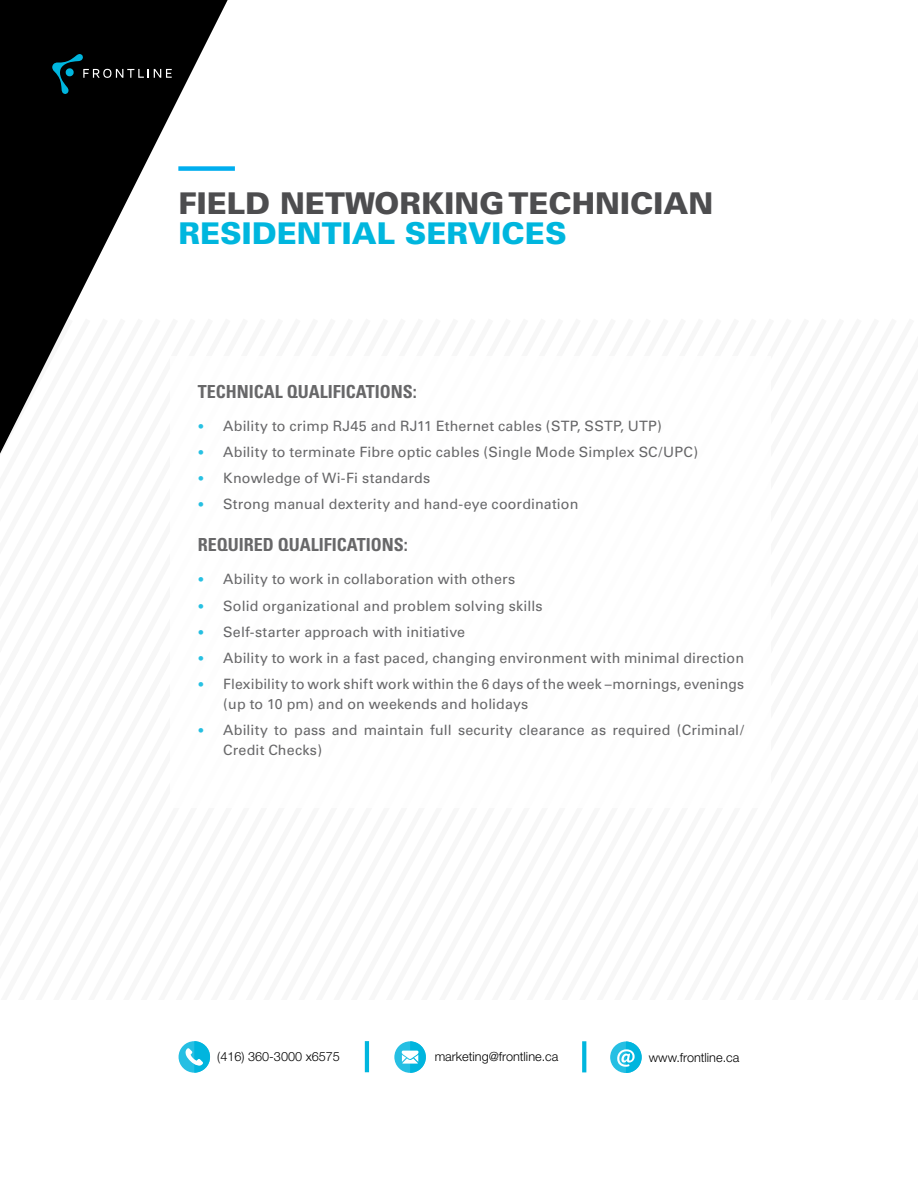
<style>
.page{position:relative;width:918px;height:1188px;background:#fff}
.page>*{position:absolute;margin:0;border:0;box-sizing:border-box;transform-origin:0 0}
.t1{font:900 30px "Univers";color:#4d4d4f}
.t2{font:900 30px "Univers";color:#00b6de}
.t3{font:700 condensed 18px "Univers";color:#4d4d4f}
.t4{font:14.25px/19.5px "Univers";letter-spacing:.01em;color:#4d4d4f}
.t5{font:300 12.75px "Helvetica Neue LT Std";color:#000}
.s1{font-family:"Univers Com 45";font-weight:300;font-size:12.75px;color:#00b6de}
</style>
<div class="page">
<svg style="left:0;top:0;width:228px;height:454px;fill:#000"></svg>
<svg style="left:52px;top:53px;width:120px;height:41px;background:#0b1618"></svg>
<hr style="left:365px;top:1041px;width:4px;height:31px;background:#00b6de">
<svg style="left:582px;top:1041px;width:4px;height:31px"></svg>
<svg style="left:394px;top:1041px;width:32px;height:32px"></svg>
<svg style="left:402px;top:1041px;width:24px;height:32px"></svg>
<div style="left:179px;top:1041px;width:31px;height:32px;background:#26bfe3;border-radius:50%"></div>
<svg style="left:185px;top:1041px;width:25px;height:32px"></svg>
<div style="left:610px;top:1042px;width:32px;height:31px;background:#26bfe3;border-radius:50%"></div>
<svg style="left:617px;top:1042px;width:25px;height:31px"></svg>
<div style="left:171px;top:356px;width:600px;height:452px;background:#fff"></div>
<div style="left:178px;top:166px;width:57px;height:5px;background:#00aeef"></div>
<h1 class="t1" style="left:178px;top:184px;width:536px">FIELD NETWORKING TECHNICIAN</h1>
<h1 class="t2" style="left:178px;top:214px;width:390px">RESIDENTIAL SERVICES</h1>
<p class="t3" style="left:198px;top:380px;width:220px">TECHNICAL QUALIFICATIONS:</p>
<p class="t4" style="left:198px;top:416px;width:466px"><span class="s1">•</span> Ability to crimp RJ45 and RJ11 Ethernet cables (STP, SSTP, UTP)</p>
<p class="t4" style="left:198px;top:442px;width:502px"><span class="s1">•</span> Ability to terminate Fibre optic cables (Single Mode Simplex SC/UPC)</p>
<p class="t4" style="left:198px;top:468px;width:234px"><span class="s1">•</span> Knowledge of Wi-Fi standards</p>
<p class="t4" style="left:198px;top:495px;width:382px"><span class="s1">•</span> Strong manual dexterity and hand-eye coordination</p>
<p class="t3" style="left:198px;top:534px;width:211px">REQUIRED QUALIFICATIONS:</p>
<p class="t4" style="left:198px;top:570px;width:319px"><span class="s1">•</span> Ability to work in collaboration with others</p>
<p class="t4" style="left:198px;top:596px;width:346px"><span class="s1">•</span> Solid organizational and problem solving skills</p>
<p class="t4" style="left:198px;top:622px;width:269px"><span class="s1">•</span> Self-starter approach with initiative</p>
<p class="t4" style="left:198px;top:648px;width:548px"><span class="s1">•</span> Ability to work in a fast paced, changing environment with minimal direction</p>
<p class="t4" style="left:223px;top:675px;width:522px;text-indent:-26px"><span class="s1">•</span> Flexibility to work shift work within the 6 days of the week –mornings, evenings (up to 10 pm) and on weekends and holidays</p>
<p class="t4" style="left:223px;top:720px;width:522px;text-indent:-26px"><span class="s1">•</span> Ability to pass and maintain full security clearance as required (Criminal/<br>Credit Checks)</p>
<p class="t5" style="left:217px;top:1049px;width:124px">(416) 360-3000 x6575</p>
<p class="t5" style="left:435px;top:1049px;width:125px">marketing@frontline.ca</p>
<p class="t5" style="left:649px;top:1049px;width:92px">www.frontline.ca</p>
</div>
